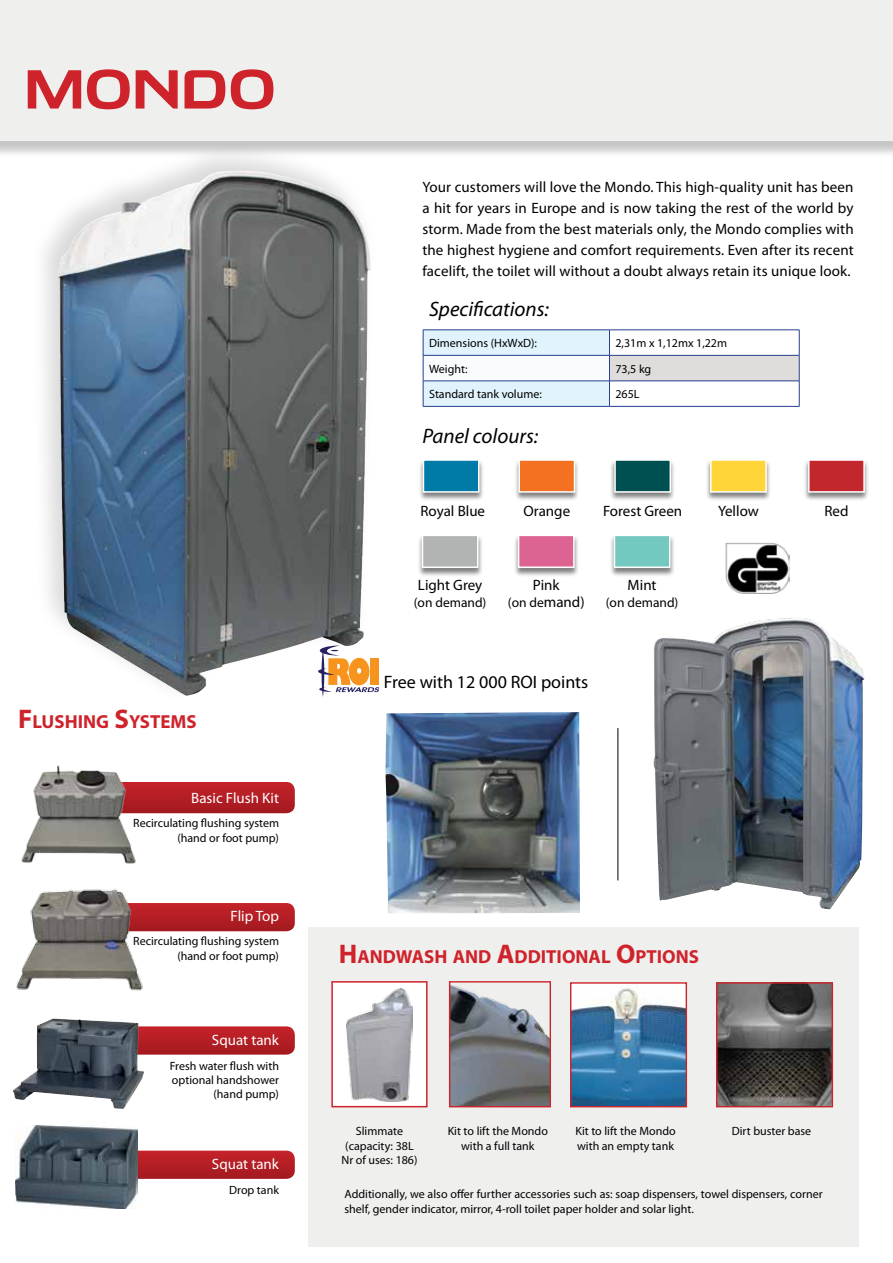
<style>
.page{position:relative;width:893px;height:1263px;background:#fff}
.page>*{position:absolute;margin:0;border:0;box-sizing:border-box;transform-origin:0 0}
.t1{font:700 54px "Reversal Rg";color:#cf232b}
.t2{font:italic 21px "Myriad Pro";color:#000}
.t3{font:700 18.9px "Myriad Pro";color:#cf232b}
.t4{font:18px "Myriad Pro";color:#000}
.t5{font:15px/21px "Myriad Pro";letter-spacing:.005em;color:#000;text-align:justify}
.t6{font:15px "Myriad Pro";color:#fff}
.t7{font:13.5px "Myriad Pro";color:#000}
.t8{font:12px/14.4px "Myriad Pro";color:#000;text-align:right}
.s1{font-size:27px}
.s2{font-size:15px}
</style>
<div class="page">
<div style="left:0;top:0;width:893px;height:159px;background:#000;opacity:.23"></div>
<div style="left:0;top:0;width:893px;height:140px;background:#eff0ee"></div>
<div style="left:30px;top:142px;width:348px;height:561px;background:#000;opacity:.15"></div>
<img style="left:58px;top:171px;width:312px;height:525px">
<div style="left:609px;top:355px;width:190px;height:26px;background:#dedddc"></div>
<hr style="left:423px;top:406px;width:186px;height:1px;background:#25408f">
<hr style="left:609px;top:330px;width:190px;height:1px;background:#25408f">
<hr style="left:609px;top:355px;width:190px;height:1px;background:#25408f">
<svg style="left:423px;top:330px;width:187px;height:76px"></svg>
<svg style="left:799px;top:330px;width:1px;height:76px"></svg>
<hr style="left:609px;top:381px;width:190px;height:1px;background:#25408f">
<hr style="left:609px;top:406px;width:190px;height:1px;background:#25408f">
<div style="left:418px;top:459px;width:66px;height:42px;background:#000;opacity:.5"></div>
<div style="left:423px;top:459px;width:56px;height:34px;background:#007aa6;border:2px solid #fff"></div>
<div style="left:513px;top:534px;width:66px;height:43px;background:#000;opacity:.5"></div>
<div style="left:518px;top:535px;width:57px;height:33px;background:#dd6492;border:2px solid #fff"></div>
<div style="left:514px;top:459px;width:66px;height:42px;background:#000;opacity:.5"></div>
<div style="left:518px;top:459px;width:57px;height:34px;background:#f37121;border:2px solid #fff"></div>
<div style="left:803px;top:459px;width:66px;height:42px;background:#000;opacity:.5"></div>
<div style="left:808px;top:459px;width:57px;height:34px;background:#c1272d;border:2px solid #fff"></div>
<div style="left:705px;top:459px;width:66px;height:42px;background:#000;opacity:.5"></div>
<div style="left:710px;top:459px;width:57px;height:34px;background:#ffd53a;border:2px solid #fff"></div>
<div style="left:610px;top:459px;width:65px;height:42px;background:#000;opacity:.5"></div>
<div style="left:614px;top:459px;width:57px;height:34px;background:#004f50;border:2px solid #fff"></div>
<div style="left:417px;top:534px;width:66px;height:43px;background:#000;opacity:.5"></div>
<div style="left:422px;top:535px;width:56px;height:33px;background:#b2b3b3;border:2px solid #fff"></div>
<div style="left:609px;top:534px;width:66px;height:43px;background:#000;opacity:.5"></div>
<div style="left:614px;top:535px;width:56px;height:33px;background:#73c9bf;border:2px solid #fff"></div>
<div style="left:308px;top:928px;width:551px;height:319px;background:#eff0ee"></div>
<svg style="left:318px;top:645px;width:61px;height:52px"></svg>
<svg style="left:139px;top:782px;width:156px;height:31px;background:#b41f25"></svg>
<svg style="left:148px;top:903px;width:147px;height:28px;background:#b42026"></svg>
<svg style="left:144px;top:1026px;width:151px;height:29px;background:#b6252b"></svg>
<svg style="left:137px;top:1150px;width:158px;height:29px;background:#b5262c"></svg>
<img style="left:16px;top:888px;width:132px;height:103px">
<img style="left:21px;top:765px;width:118px;height:99px">
<img style="left:13px;top:1018px;width:131px;height:91px">
<img style="left:16px;top:1126px;width:121px;height:82px">
<img style="left:725px;top:542px;width:65px;height:52px">
<img style="left:385px;top:712px;width:195px;height:201px">
<img style="left:653px;top:618px;width:212px;height:291px">
<hr style="left:618px;top:728px;width:1px;height:152px;background:#000">
<img style="left:572px;top:984px;width:113px;height:121px">
<div style="left:570px;top:982px;width:117px;height:125px;border:1px solid #cf232b"></div>
<img style="left:718px;top:984px;width:113px;height:121px">
<div style="left:716px;top:982px;width:117px;height:125px;border:1px solid #cf232b"></div>
<img style="left:451px;top:985px;width:98px;height:120px">
<div style="left:449px;top:981px;width:102px;height:126px;border:1px solid #cf232b"></div>
<div style="left:332px;top:982px;width:95px;height:125px;background:#fff"></div>
<img style="left:347px;top:988px;width:65px;height:114px">
<div style="left:331px;top:981px;width:97px;height:126px;border:2px solid #cf232b"></div>
<h1 class="t1" style="left:24px;top:56px;width:253px">MONDO</h1>
<h3 class="t3" style="left:18px;top:709px;width:180px"><span class="s1">F</span>LUSHING <span class="s1">S</span>YSTEMS</h3>
<p class="t6" style="left:191px;top:789px;width:89px">Basic Flush Kit</p>
<p class="t8" style="left:133px;top:816px;width:147px">Recirculating flushing system (hand or foot pump)</p>
<p class="t6" style="left:231px;top:907px;width:50px">Flip Top</p>
<p class="t8" style="left:133px;top:934px;width:147px">Recirculating flushing system (hand or foot pump)</p>
<p class="t6" style="left:212px;top:1030px;width:69px">Squat tank</p>
<p class="t8" style="left:170px;top:1058px;width:111px">Fresh water flush with optional handshower (hand pump)</p>
<p class="t6" style="left:212px;top:1155px;width:69px">Squat tank</p>
<p class="t8" style="left:229px;top:1182px;width:51px">Drop tank</p>
<p class="t5" style="left:422px;top:176px;width:433px">Your customers will love the Mondo. This high-quality unit has been a hit for years in Europe and is now taking the rest of the world by storm. Made from the best materials only, the Mondo complies with the highest hygiene and comfort requirements. Even after its recent facelift, the toilet will without a doubt always retain its unique look.</p>
<h2 class="t2" style="left:429px;top:296px;width:121px">Specifications:</h2>
<p class="t8" style="left:429px;top:336px;width:109px">Dimensions (HxWxD):</p>
<p class="t8" style="left:615px;top:336px;width:113px">2,31m x 1,12mx 1,22m</p>
<p class="t8" style="left:429px;top:361px;width:40px">Weight:</p>
<p class="t8" style="left:615px;top:361px;width:37px">73,5 kg</p>
<p class="t8" style="left:429px;top:387px;width:114px">Standard tank volume:</p>
<p class="t8" style="left:615px;top:387px;width:26px">265L</p>
<h2 class="t2" style="left:422px;top:423px;width:117px">Panel colours:</h2>
<p class="t5" style="left:420px;top:500px;width:66px">Royal Blue</p>
<p class="t5" style="left:524px;top:500px;width:48px">Orange</p>
<p class="t5" style="left:603px;top:500px;width:81px">Forest Green</p>
<p class="t5" style="left:718px;top:500px;width:42px">Yellow</p>
<p class="t5" style="left:824px;top:500px;width:26px">Red</p>
<p class="t5" style="left:418px;top:574px;width:66px">Light Grey</p>
<p class="t7" style="left:414px;top:594px;width:74px">(on demand)</p>
<p class="t5" style="left:533px;top:574px;width:28px">Pink</p>
<p class="t7" style="left:508px;top:594px;width:78px">(on de<span class="s2">mand)</span></p>
<p class="t5" style="left:628px;top:574px;width:30px">Mint</p>
<p class="t7" style="left:606px;top:594px;width:74px">(on demand)</p>
<h3 class="t4" style="left:384px;top:671px;width:206px">Free with 12 000 ROI points</h3>
<h3 class="t3" style="left:339px;top:944px;width:362px"><span class="s1">H</span>ANDWASH AND <span class="s1">A</span>DDITIONAL <span class="s1">O</span>PTIONS</h3>
<p class="t8" style="left:341px;top:1124px;width:78px;text-align:center">Slimmate (capacity: 38L<br>Nr of uses: 186)</p>
<p class="t8" style="left:448px;top:1124px;width:102px;text-align:center">Kit to lift the Mondo with a full tank</p>
<p class="t8" style="left:575px;top:1124px;width:102px;text-align:left">Kit to lift the Mondo with an empty tank</p>
<p class="t8" style="left:732px;top:1124px;width:81px">Dirt buster base</p>
<p class="t8" style="left:344px;top:1187px;width:480px;text-align:left">Additionally, we also offer further accessories such as: soap dispensers, towel dispensers, corner shelf, gender indicator, mirror, 4-roll toilet paper holder and solar light.</p>
</div>
